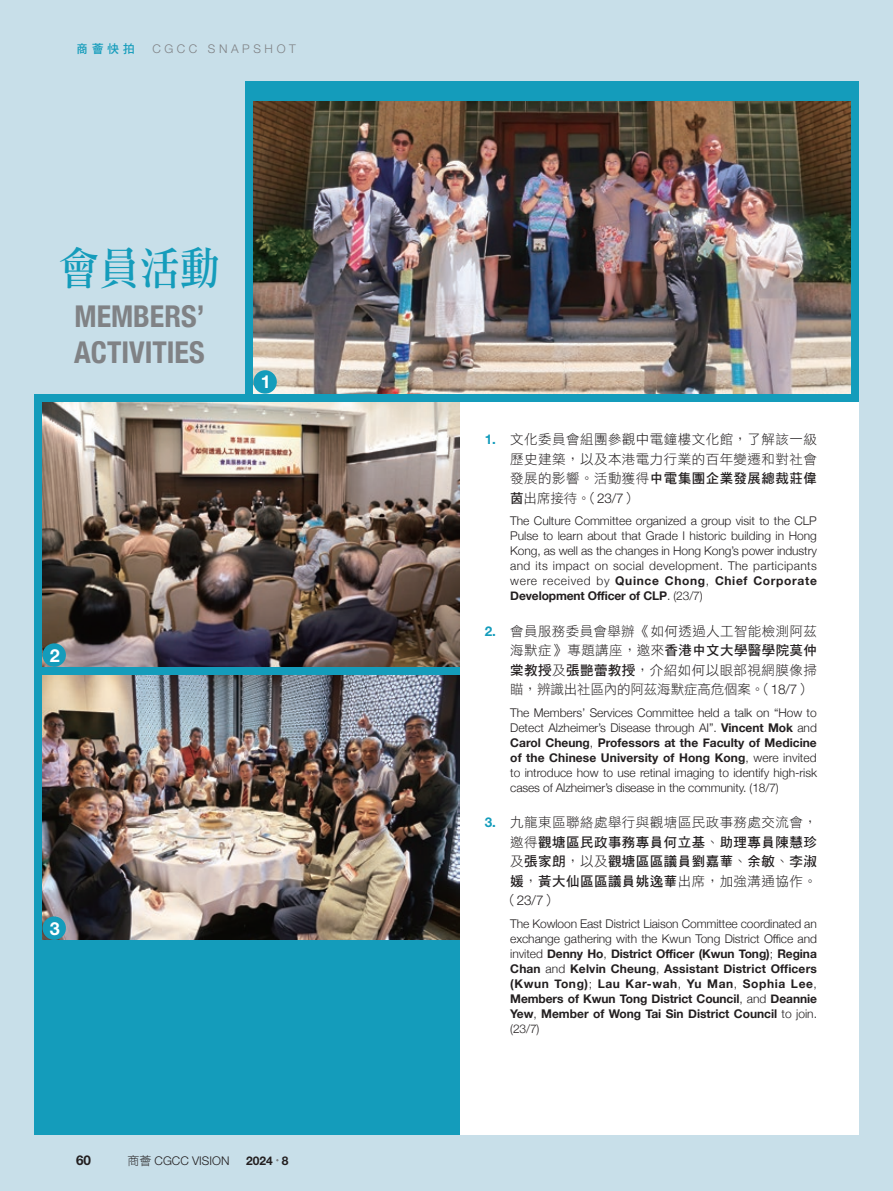
<style>
.page{position:relative;width:893px;height:1191px;background:#c8dfe9}
.page>*{position:absolute;margin:0;border:0;box-sizing:border-box;transform-origin:0 0}
.t1{font:45px "DF Li Song Std W5";color:#149cbb;scale:.9 1}
.t2{font:700 condensed 30px/36px "Helvetica Neue";color:#808285}
.t3{font:700 18px "Helvetica Neue LT";color:#fff}
.t4{font:13.5px/19.5px "DF Hei Std W3";letter-spacing:.035em;color:#231f20;text-align:right}
.t5{font:13.5px/19.5px "DF Hei Std W7";letter-spacing:.035em;color:#231f20;text-align:justify}
.t6{font:300 13.5px "Helvetica Neue LT";color:#231f20}
.t7{font:700 13.5px "Helvetica Neue LT";color:#231f20}
.t8{font:300 12px/15px "Helvetica Neue";letter-spacing:-.005em;color:#231f20;text-align:justify}
.t9{font:700 12px/15px "Helvetica Neue";color:#231f20;text-align:justify}
.t10{font:300 12px "Helvetica Neue LT";color:#231f20}
.t11{font:300 12px "Helvetica Neue LT";letter-spacing:.3em;color:#808285}
.t12{font:700 12px "Helvetica Neue LT";color:#231f20}
.t13{font:12px "DF Hei Std W7";color:#149cbb}
.s1{font-family:"DF Hei Std W3";font-weight:400}
.s2{font-family:"Helvetica Neue LT";font-weight:700;color:#149cbb}
.s3{font-family:"DF Hei Std W3"}
.s4{font-family:"DF Hei Std W7"}
.s5{font-family:"Helvetica Neue LT";font-weight:300}
.s6{font-weight:700}
.s7{font-weight:300}
</style>
<div class="page">
<div style="left:34px;top:82px;width:825px;height:1053px;background:#fff"></div>
<div style="left:34px;top:394px;width:425px;height:741px;background:#149cbb"></div>
<div style="left:34px;top:82px;width:825px;height:320px;background:#149cbb"></div>
<img style="left:253px;top:101px;width:597px;height:293px">
<img style="left:43px;top:402px;width:416px;height:265px">
<img style="left:43px;top:675px;width:416px;height:265px">
<div style="left:253px;top:370px;width:24px;height:24px;background:#149cbb;border-radius:50%"></div>
<div style="left:43px;top:643px;width:23px;height:24px;background:#149cbb;border-radius:50%"></div>
<div style="left:43px;top:916px;width:23px;height:24px;background:#149cbb;border-radius:50%"></div>
<div style="left:20px;top:62px;width:225px;height:332px;background:#c8dfe9"></div>
<p class="t13" style="left:76px;top:42px;width:60px">商薈快拍</p>
<p class="t11" style="left:152px;top:41px;width:145px">CGCC SNAPSHOT</p>
<h1 class="t1" style="left:58px;top:244px;width:181px">會員活動</h1>
<h2 class="t2" style="left:74px;top:297px;width:132px">MEMBERS’<br>ACTIVITIES</h2>
<h3 class="t3" style="left:261px;top:371px;width:12px">1</h3>
<h3 class="t3" style="left:50px;top:644px;width:12px">2</h3>
<h3 class="t3" style="left:50px;top:917px;width:12px">3</h3>
<p class="t7" style="left:76px;top:1151px;width:17px">60</p>
<p class="t10" style="left:128px;top:1153px;width:103px"><span class="s1">商薈</span> CGCC VISION</p>
<p class="t12" style="left:246px;top:1153px;width:44px">2024 8</p>
<p class="t4" style="left:485px;top:429px;width:334px"><span class="s2">1.</span> 文化委員會組團參觀中電鐘樓文化館，了解該一級歷史建築，以及本港電力行業的百年變遷和對社會</p>
<p class="t5" style="left:510px;top:468px;width:308px"><span class="s3">發展的影響。活動獲得</span>中電集團企業發展總裁莊偉</p>
<p class="t4" style="left:510px;top:488px;width:128px"><span class="s4">茵</span>出席接待。（<span class="s5">23/7</span>）</p>
<p class="t8" style="left:510px;top:512px;width:308px">The Culture Committee organized a group visit to the CLP Pulse to learn about that Grade I historic building in Hong Kong, as well as the changes in Hong Kong’s power industry and its impact on social development. The participants were received by <span class="s6">Quince Chong</span>, <span class="s6">Chief Corporate Development Officer of CLP</span>. (23/7)</p>
<p class="t4" style="left:510px;top:621px;width:308px;text-align:justify;text-indent:-26px"><span class="s2">2.</span> 會員服務委員會舉辦《如何透過人工智能檢測阿茲海默症》專題講座，邀來<span class="s4">香港中文大學醫學院莫仲棠教授</span>及<span class="s4">張艷蕾教授</span>，介紹如何以眼部視網膜像掃瞄，辨識出社區內的阿茲海默症高危個案。（<span class="s5">18/7</span>）</p>
<p class="t8" style="left:510px;top:704px;width:308px">The Members’ Services Committee held a talk on “How to Detect Alzheimer’s Disease through AI”. <span class="s6">Vincent Mok</span> and <span class="s6">Carol Cheung</span>, <span class="s6">Professors at the Faculty of Medicine of the Chinese University of Hong Kong</span>, were invited to introduce how to use retinal imaging to identify high-risk cases of Alzheimer’s disease in the community. (18/7)</p>
<p class="t4" style="left:485px;top:812px;width:334px"><span class="s2">3.</span> 九龍東區聯絡處舉行與觀塘區民政事務處交流會，</p>
<p class="t5" style="left:510px;top:832px;width:308px"><span class="s3">邀得</span>觀塘區民政事務專員何立基<span class="s3">、</span>助理專員陳慧珍<span class="s3">及</span>張家朗<span class="s3">，以及</span>觀塘區區議員劉嘉華<span class="s3">、</span>余敏<span class="s3">、</span>李淑媛<span class="s3">，</span>黃大仙區區議員姚逸華<span class="s3">出席，加強溝通協作。</span></p>
<p class="t6" style="left:503px;top:892px;width:55px"><span class="s1">（</span>23/7<span class="s1">）</span></p>
<p class="t9" style="left:510px;top:916px;width:308px"><span class="s7">The Kowloon East District Liaison Committee coordinated an exchange gathering with the Kwun Tong District Office and invited</span> Denny Ho<span class="s7">,</span> District Officer (Kwun Tong)<span class="s7">;</span> Regina Chan <span class="s7">and</span> Kelvin Cheung<span class="s7">,</span> Assistant District Officers (Kwun Tong)<span class="s7">;</span> Lau Kar-wah<span class="s7">,</span> Yu Man<span class="s7">,</span> Sophia Lee<span class="s7">, </span>Members of Kwun Tong District Council<span class="s7">, and</span> Deannie Yew<span class="s7">,</span> Member of Wong Tai Sin District Council <span class="s7">to join. (23/7)</span></p>
</div>
